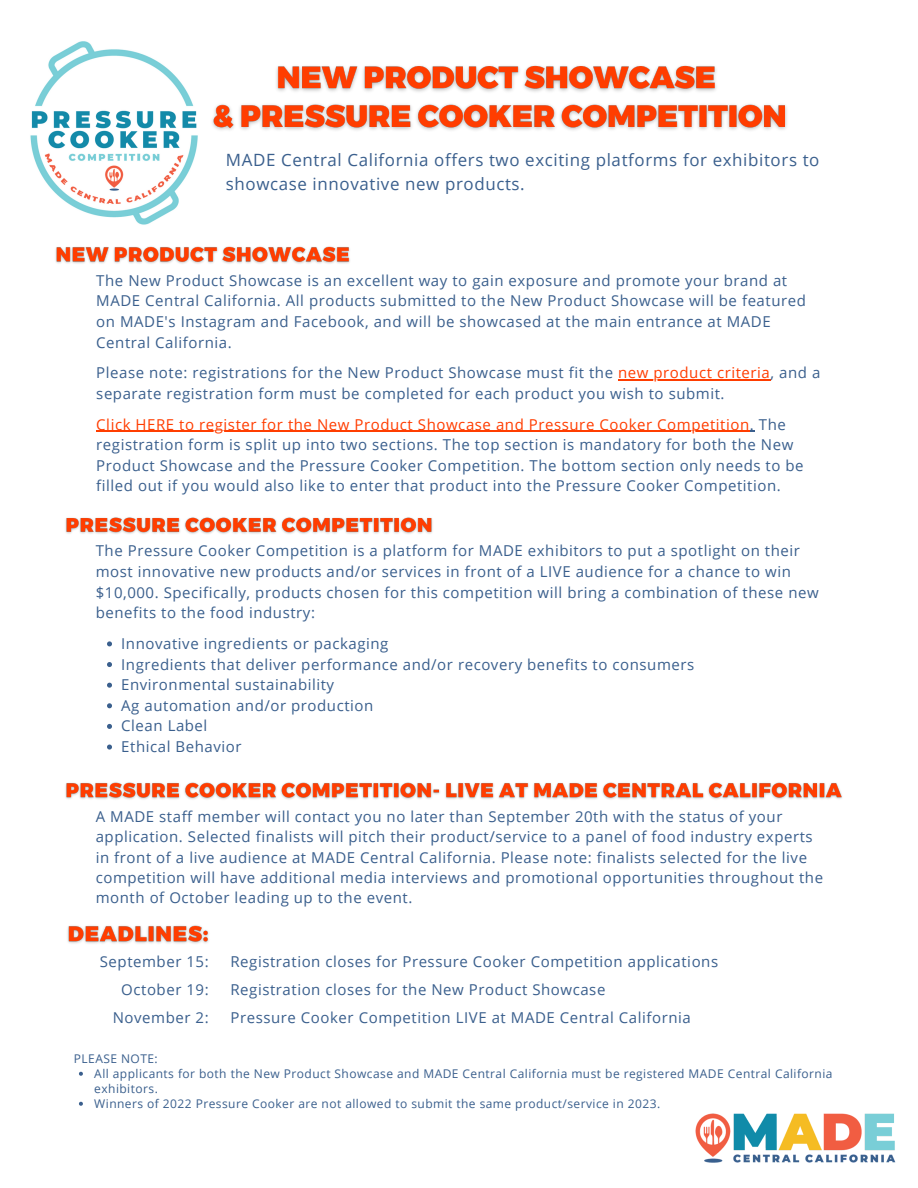
<style>
.page{position:relative;width:918px;height:1188px;background:#fff}
.page>*{position:absolute;margin:0;border:0;box-sizing:border-box;transform-origin:0 0}
.t1{font:16.95px/23.7px "Open Sans";letter-spacing:.035em;color:#3a5f8d}
.t2{font:15px/20.5px "Open Sans";letter-spacing:.035em;color:#3a5f8d}
.t3{font:12px/15px "Open Sans";letter-spacing:.035em;color:#3a5f8d}
.s1{color:#ff3d00}
</style>
<div class="page">
<img style="left:695px;top:1113px;width:201px;height:50px">
<img style="left:30px;top:41px;width:168px;height:184px">
<div style="left:65px;top:76px;width:98px;height:31px;background:#fff;border-radius:15px"></div>
<svg style="left:107px;top:641px;width:5px;height:5px"></svg>
<svg style="left:107px;top:662px;width:5px;height:5px"></svg>
<svg style="left:107px;top:683px;width:5px;height:5px"></svg>
<svg style="left:107px;top:703px;width:5px;height:5px"></svg>
<svg style="left:107px;top:724px;width:5px;height:5px"></svg>
<svg style="left:107px;top:745px;width:5px;height:5px"></svg>
<hr style="left:618px;top:380px;width:152px;height:1px;background:#ff3d00">
<hr style="left:96px;top:431px;width:654px;height:1px;background:#ff3d00">
<img style="left:65px;top:517px;width:368px;height:17px">
<img style="left:212px;top:65px;width:575px;height:66px">
<img style="left:55px;top:246px;width:295px;height:18px">
<img style="left:65px;top:782px;width:777px;height:18px">
<svg style="left:79px;top:1072px;width:4px;height:4px"></svg>
<svg style="left:79px;top:1102px;width:4px;height:4px"></svg>
<img style="left:67px;top:925px;width:142px;height:19px">
<p class="t1" style="left:226px;top:148px;width:595px">MADE Central California offers two exciting platforms for exhibitors to showcase innovative new products.</p>
<p class="t2" style="left:96px;top:270px;width:711px">The New Product Showcase is an excellent way to gain exposure and promote your brand at MADE Central California. All products submitted to the New Product Showcase will be featured on MADE's Instagram and Facebook, and will be showcased at the main entrance at MADE Central California.</p>
<p class="t2" style="left:96px;top:362px;width:726px">Please note: registrations for the New Product Showcase must fit the <span class="s1">new product criteria</span>, and a separate registration form must be completed for each product you wish to submit.</p>
<p class="t2" style="left:96px;top:413px;width:709px"><span class="s1">Click HERE to register for the New Product Showcase and Pressure Cooker Competition</span>. The registration form is split up into two sections. The top section is mandatory for both the New Product Showcase and the Pressure Cooker Competition. The bottom section only needs to be filled out if you would also like to enter that product into the Pressure Cooker Competition.</p>
<p class="t2" style="left:96px;top:540px;width:724px">The Pressure Cooker Competition is a platform for MADE exhibitors to put a spotlight on their most innovative new products and/or services in front of a LIVE audience for a chance to win $10,000. Specifically, products chosen for this competition will bring a combination of these new benefits to the food industry:</p>
<p class="t2" style="left:121px;top:633px;width:269px">Innovative ingredients or packaging</p>
<p class="t2" style="left:121px;top:653px;width:575px">Ingredients that deliver performance and/or recovery benefits to consumers</p>
<p class="t2" style="left:121px;top:674px;width:214px">Environmental sustainability</p>
<p class="t2" style="left:121px;top:695px;width:254px">Ag automation and/or production</p>
<p class="t2" style="left:121px;top:715px;width:88px">Clean Label</p>
<p class="t2" style="left:121px;top:736px;width:122px">Ethical Behavior</p>
<p class="t2" style="left:96px;top:806px;width:729px">A MADE staff member will contact you no later than September 20th with the status of your application. Selected finalists will pitch their product/service to a panel of food industry experts in front of a live audience at MADE Central California. Please note: finalists selected for the live competition will have additional media interviews and promotional opportunities throughout the month of October leading up to the event.</p>
<p class="t2" style="left:100px;top:951px;width:110px">September 15:</p>
<p class="t2" style="left:121px;top:979px;width:89px">October 19:</p>
<p class="t2" style="left:113px;top:1007px;width:97px">November 2:</p>
<p class="t3" style="left:74px;top:1051px;width:85px">PLEASE NOTE:</p>
<p class="t2" style="left:230px;top:951px;width:489px">Registration closes for Pressure Cooker Competition applications</p>
<p class="t2" style="left:230px;top:979px;width:376px">Registration closes for the New Product Showcase</p>
<p class="t2" style="left:230px;top:1007px;width:462px">Pressure Cooker Competition LIVE at MADE Central California</p>
<p class="t3" style="left:94px;top:1066px;width:740px">All applicants for both the New Product Showcase and MADE Central California must be registered MADE Central California exhibitors.</p>
<p class="t3" style="left:94px;top:1096px;width:567px">Winners of 2022 Pressure Cooker are not allowed to submit the same product/service in 2023.</p>
</div>
